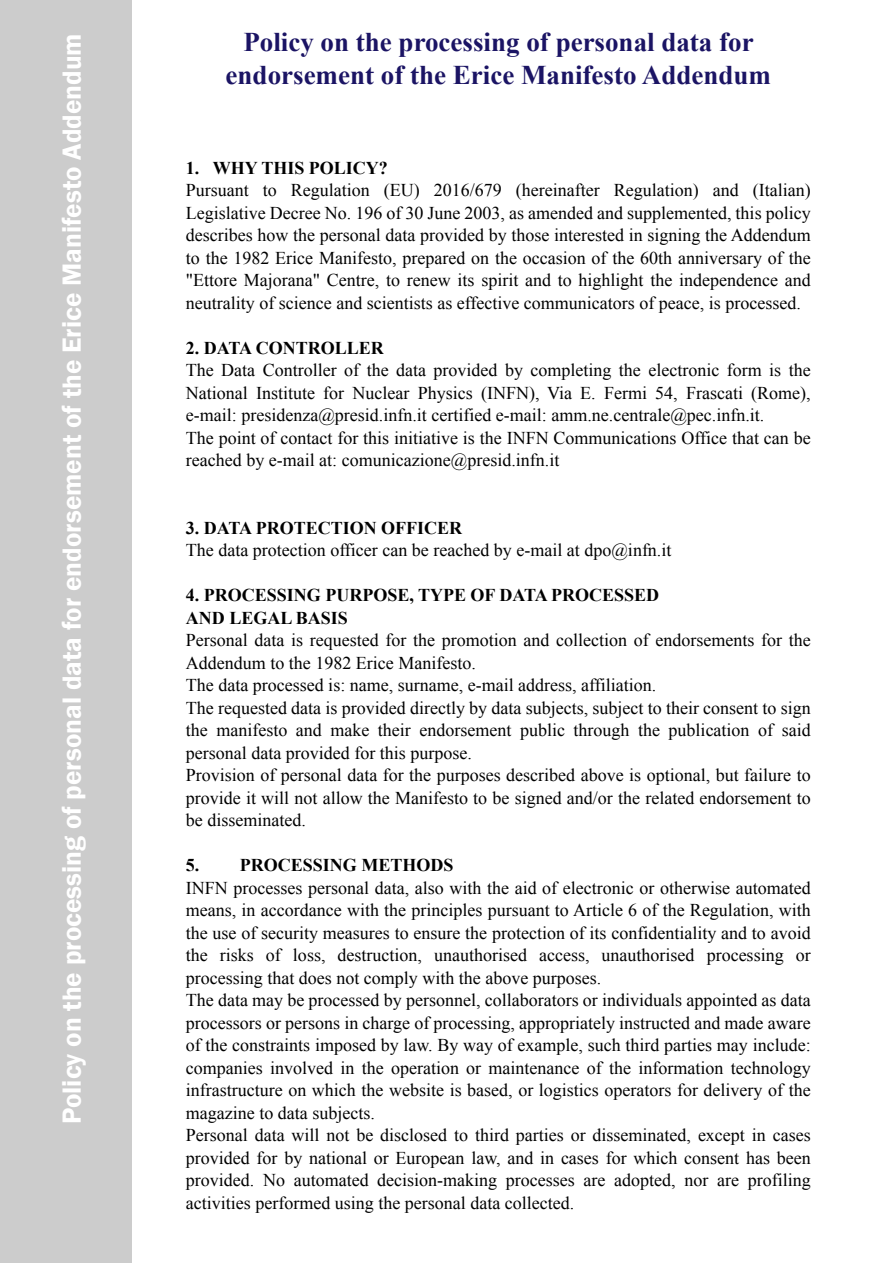
<style>
.page{position:relative;width:893px;height:1263px;background:#fff}
.page>*{position:absolute;margin:0;border:0;box-sizing:border-box;transform-origin:0 0}
.t1{font:700 27px/33px "Times New Roman";color:#1b1464;text-align:center}
.t2{font:600 27px "Franklin Gothic";color:#fff}
.t3{font:18px/22.5px "Times New Roman";color:#000}
.t4{font:700 18px/22.5px "Times New Roman";color:#000}
</style>
<div class="page">
<div style="left:0;top:0;width:131px;height:1263px;background:#ccc"></div>
<h1 class="t2" style="left:55px;top:1124px;width:1092px;rotate:-90deg">Policy on the processing of personal data for endorsement of the Erice Manifesto Addendum</h1>
<h1 class="t1" style="left:226px;top:24px;width:547px">Policy on the processing of personal data for endorsement of the Erice Manifesto Addendum</h1>
<p class="t4" style="left:186px;top:156px;width:204px">1. WHY THIS POLICY?</p>
<p class="t3" style="left:186px;top:179px;width:626px;text-align:justify">Pursuant to Regulation (EU) 2016/679 (hereinafter Regulation) and (Italian)<br>Legislative Decree No. 196 of 30 June 2003, as amended and supplemented, this policy describes how the personal data provided by those interested in signing the Addendum to the 1982 Erice Manifesto, prepared on the occasion of the 60th anniversary of the "Ettore Majorana" Centre, to renew its spirit and to highlight the independence and neutrality of science and scientists as effective communicators of peace, is processed.</p>
<p class="t4" style="left:186px;top:336px;width:199px">2. DATA CONTROLLER</p>
<p class="t3" style="left:186px;top:359px;width:626px">The Data Controller of the data provided by completing the electronic form is the National Institute for Nuclear Physics (INFN), Via E. Fermi 54, Frascati (Rome), e-mail: presidenza@presid.infn.it certified e-mail: amm.ne.centrale@pec.infn.it.<br>The point of contact for this initiative is the INFN Communications Office that can be reached by e-mail at: comunicazione@presid.infn.it</p>
<p class="t4" style="left:186px;top:516px;width:278px">3. DATA PROTECTION OFFICER</p>
<p class="t3" style="left:186px;top:539px;width:487px">The data protection officer can be reached by e-mail at dpo@infn.it</p>
<p class="t4" style="left:186px;top:583px;width:475px">4. PROCESSING PURPOSE, TYPE OF DATA PROCESSED<br>AND LEGAL BASIS</p>
<p class="t3" style="left:186px;top:629px;width:626px">Personal data is requested for the promotion and collection of endorsements for the Addendum to the 1982 Erice Manifesto.<br>The data processed is: name, surname, e-mail address, affiliation.<br>The requested data is provided directly by data subjects, subject to their consent to sign the manifesto and make their endorsement public through the publication of said personal data provided for this purpose.<br>Provision of personal data for the purposes described above is optional, but failure to provide it will not allow the Manifesto to be signed and/or the related endorsement to be disseminated.</p>
<p class="t4" style="left:186px;top:853px;width:269px">5. PROCESSING METHODS</p>
<p class="t3" style="left:186px;top:876px;width:626px">INFN processes personal data, also with the aid of electronic or otherwise automated means, in accordance with the principles pursuant to Article 6 of the Regulation, with the use of security measures to ensure the protection of its confidentiality and to avoid the risks of loss, destruction, unauthorised access, unauthorised processing or processing that does not comply with the above purposes.<br>The data may be processed by personnel, collaborators or individuals appointed as data processors or persons in charge of processing, appropriately instructed and made aware of the constraints imposed by law. By way of example, such third parties may include: companies involved in the operation or maintenance of the information technology infrastructure on which the website is based, or logistics operators for delivery of the magazine to data subjects.<br>Personal data will not be disclosed to third parties or disseminated, except in cases provided for by national or European law, and in cases for which consent has been provided. No automated decision-making processes are adopted, nor are profiling activities performed using the personal data collected.</p>
</div>
